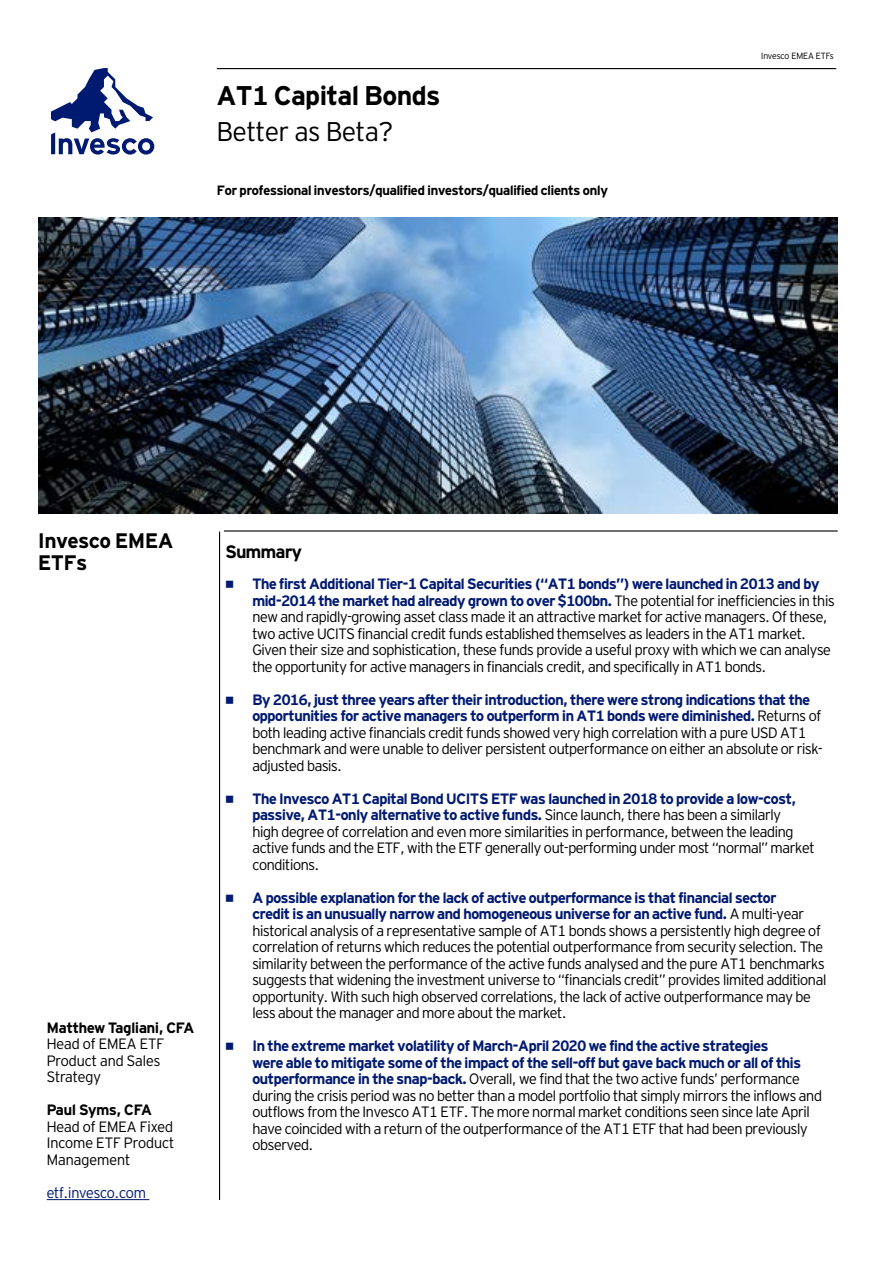
<style>
.page{position:relative;width:893px;height:1263px;background:#fff}
.page>*{position:absolute;margin:0;border:0;box-sizing:border-box;transform-origin:0 0}
.t1{font:700 27px "Invesco Interstate";color:#000}
.t2{font:300 27px "Invesco Interstate";color:#000}
.t3{font:700 21px/22.4px "Invesco Interstate";color:#000}
.t4{font:700 18px "Invesco Interstate";letter-spacing:-.02em;color:#000}
.t5{font:300 15px/16.5px "Invesco Interstate";letter-spacing:-.02em;color:#000}
.t6{font:300 15px/16.5px "Invesco Interstate";color:#000}
.t7{font:700 15px "Invesco Interstate";color:#000}
.t8{font:300 15px "Invesco Interstate";letter-spacing:-.015em;color:#001a71}
.t9{font:700 13.5px "Invesco Interstate";letter-spacing:-.01em;color:#000}
.t10{font:300 9px "Invesco Interstate";letter-spacing:-.005em;color:#000}
.s1{font-weight:700;font-size:13.5px;color:#001a71}
.s2{font-weight:700;color:#001a71}
</style>
<div class="page">
<hr style="left:219px;top:531px;width:1px;height:669px;background:#000">
<svg style="left:51px;top:68px;width:103px;height:87px"></svg>
<hr style="left:47px;top:1199px;width:102px;height:1px;background:#001a71">
<hr style="left:224px;top:530px;width:614px;height:1px;background:#000">
<hr style="left:217px;top:68px;width:619px;height:1px;background:#000">
<img style="left:38px;top:218px;width:800px;height:296px">
<h1 class="t1" style="left:217px;top:79px;width:225px">AT1 Capital Bonds</h1>
<h1 class="t2" style="left:217px;top:115px;width:178px">Better as Beta?</h1>
<p class="t9" style="left:217px;top:182px;width:393px">For professional investors/qualified investors/qualified clients only</p>
<p class="t10" style="left:761px;top:50px;width:74px">Invesco EMEA ETFs</p>
<h2 class="t3" style="left:38px;top:529px;width:136px">Invesco EMEA<br>ETFs</h2>
<p class="t7" style="left:47px;top:1018px;width:149px">Matthew Tagliani, CFA</p>
<p class="t6" style="left:47px;top:1035px;width:119px">Head of EMEA ETF<br>Product and Sales<br>Strategy</p>
<p class="t7" style="left:47px;top:1101px;width:107px">Paul Syms, CFA</p>
<p class="t5" style="left:47px;top:1118px;width:129px;text-align:justify">Head of EMEA Fixed Income ETF Product Management</p>
<p class="t8" style="left:47px;top:1183px;width:101px">etf.invesco.com</p>
<p class="t4" style="left:225px;top:540px;width:78px">Summary</p>
<p class="t5" style="left:252px;top:575px;width:584px;text-indent:-27px"><span class="s1">•</span> <span class="s2">The first Additional Tier-1 Capital Securities (“AT1 bonds”) were launched in 2013 and by mid-2014 the market had already grown to over $100bn.</span> The potential for inefficiencies in this new and rapidly-growing asset class made it an attractive market for active managers. Of these, two active UCITS financial credit funds established themselves as leaders in the AT1 market.<br>Given their size and sophistication, these funds provide a useful proxy with which we can analyse the opportunity for active managers in financials credit, and specifically in AT1 bonds.</p>
<p class="t5" style="left:252px;top:691px;width:572px;text-indent:-27px"><span class="s1">•</span> <span class="s2">By 2016, just three years after their introduction, there were strong indications that the opportunities for active managers to outperform in AT1 bonds were diminished.</span> Returns of both leading active financials credit funds showed very high correlation with a pure USD AT1 benchmark and were unable to deliver persistent outperformance on either an absolute or risk&shy;adjusted basis.</p>
<p class="t5" style="left:252px;top:790px;width:564px;text-indent:-27px"><span class="s1">•</span> <span class="s2">The Invesco AT1 Capital Bond UCITS ETF was launched in 2018 to provide a low-cost, passive, AT1-only alternative to active funds.</span> Since launch, there has been a similarly<br>high degree of correlation and even more similarities in performance, between the leading active funds and the ETF, with the ETF generally out-performing under most “normal” market conditions.</p>
<p class="t5" style="left:252px;top:889px;width:575px;text-indent:-27px"><span class="s1">•</span> <span class="s2">A possible explanation for the lack of active outperformance is that financial sector<br>credit is an unusually narrow and homogeneous universe for an active fund.</span> A multi-year historical analysis of a representative sample of AT1 bonds shows a persistently high degree of correlation of returns which reduces the potential outperformance from security selection. The similarity between the performance of the active funds analysed and the pure AT1 benchmarks suggests that widening the investment universe to “financials credit” provides limited additional opportunity. With such high observed correlations, the lack of active outperformance may be less about the manager and more about the market.</p>
<p class="t5" style="left:252px;top:1037px;width:571px;text-indent:-27px"><span class="s1">•</span> <span class="s2">In the extreme market volatility of March-April 2020 we find the active strategies<br>were able to mitigate some of the impact of the sell-off but gave back much or all of this outperformance in the snap-back.</span> Overall, we find that the two active funds’ performance during the crisis period was no better than a model portfolio that simply mirrors the inflows and outflows from the Invesco AT1 ETF. The more normal market conditions seen since late April have coincided with a return of the outperformance of the AT1 ETF that had been previously observed.</p>
</div>
